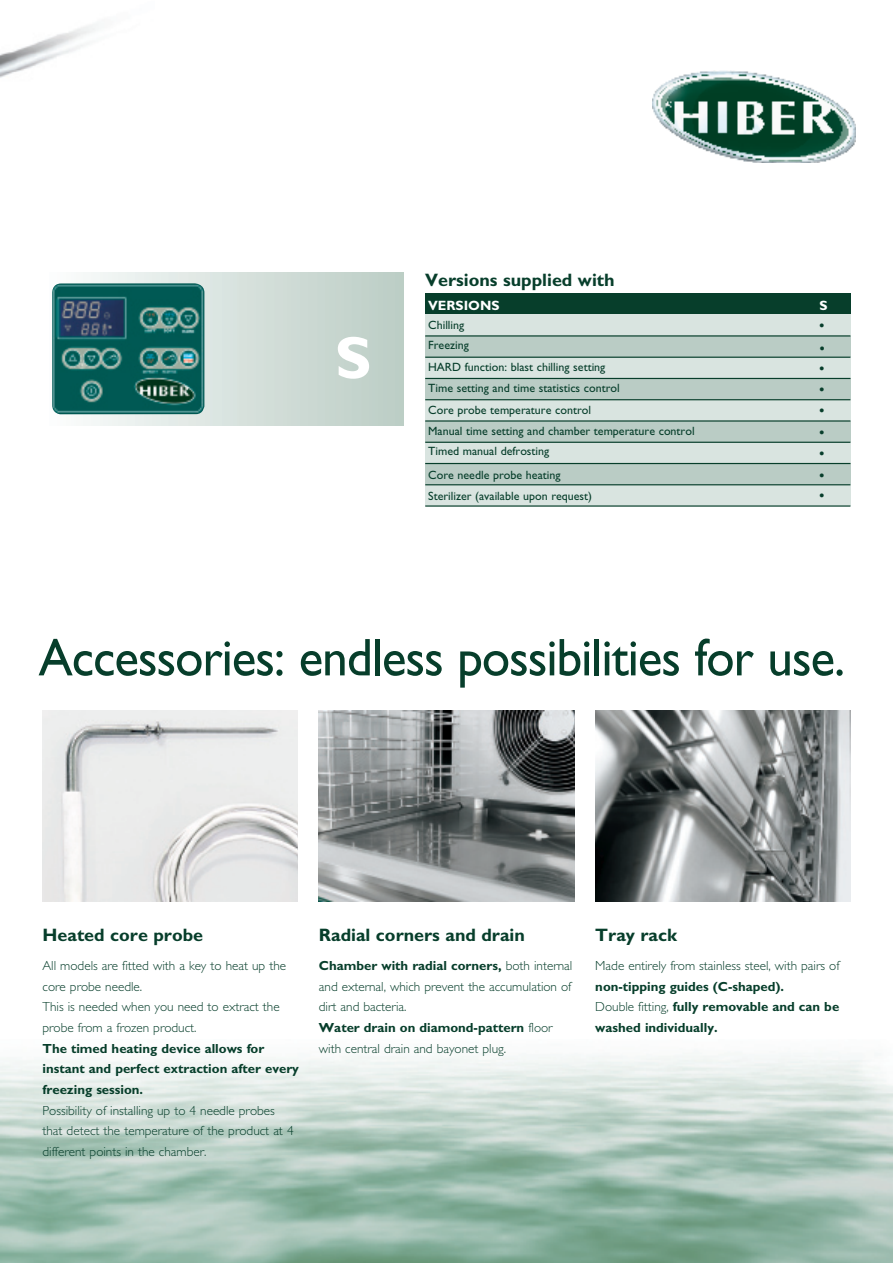
<style>
.page{position:relative;width:893px;height:1263px;background:#fff}
.page>*{position:absolute;margin:0;border:0;box-sizing:border-box;transform-origin:0 0}
.Normale{font:700 60px "Gill Sans";color:#fff}
.Normale-2{font:53.25px "Gill Sans";letter-spacing:-.02em;color:#073e2b;scale:.96 1}
.Normale-3{font:700 18px "Gill Sans";color:#073e2b}
.Normale-4{font:700 13.5px "Gill Sans";color:#fff}
.Normale-5{font:700 13.5px "Gill Sans";color:#073e2b}
._05_Testo_Sotto{font:300 13.2px/20.7px "Gill Sans";color:#073e2b}
._05_Testo_Sotto-2{font:700 13.2px/20.5px "Gill Sans";color:#073e2b}
.Normale-6{font:12px "Gill Sans";color:#073e2b}
.s1{font-weight:700}
.s2{font-weight:300}
</style>
<div class="page">
<img style="left:0;top:1055px;width:893px;height:208px">
<img style="left:653px;top:71px;width:203px;height:92px">
<img style="left:596px;top:710px;width:254px;height:191px">
<img style="left:319px;top:710px;width:255px;height:191px">
<img style="left:43px;top:710px;width:255px;height:191px">
<img style="left:0;top:24px;width:98px;height:54px">
<div style="left:43px;top:272px;width:361px;height:153px;background:linear-gradient(to right,#f7fafa,#bccdc5)"></div>
<img style="left:52px;top:283px;width:152px;height:131px">
<div style="left:425px;top:293px;width:425px;height:22px;background:#073e2b"></div>
<div style="left:425px;top:315px;width:425px;height:21px;background:#d9e4e0"></div>
<div style="left:425px;top:336px;width:425px;height:21px;background:#baccc5"></div>
<div style="left:425px;top:357px;width:425px;height:21px;background:#d9e4e0"></div>
<div style="left:425px;top:378px;width:425px;height:22px;background:#baccc5"></div>
<div style="left:425px;top:400px;width:425px;height:21px;background:#d9e4e0"></div>
<div style="left:425px;top:421px;width:425px;height:21px;background:#baccc5"></div>
<div style="left:425px;top:442px;width:425px;height:21px;background:#d9e4e0"></div>
<div style="left:425px;top:463px;width:425px;height:22px;background:#baccc5"></div>
<div style="left:425px;top:485px;width:425px;height:21px;background:#d9e4e0"></div>
<hr style="left:425px;top:335px;width:425px;height:2px;background:#073e2b">
<hr style="left:425px;top:357px;width:425px;height:1px;background:#073e2b">
<hr style="left:425px;top:378px;width:425px;height:1px;background:#073e2b">
<hr style="left:425px;top:399px;width:425px;height:1px;background:#073e2b">
<hr style="left:425px;top:420px;width:425px;height:2px;background:#073e2b">
<hr style="left:425px;top:442px;width:425px;height:1px;background:#073e2b">
<hr style="left:425px;top:463px;width:425px;height:1px;background:#073e2b">
<hr style="left:425px;top:484px;width:425px;height:1px;background:#073e2b">
<hr style="left:425px;top:505px;width:425px;height:2px;background:#073e2b">
<p class="Normale" style="left:335px;top:322px;width:38px">S</p>
<p class="Normale-3" style="left:425px;top:269px;width:191px">Versions supplied with</p>
<p class="Normale-4" style="left:428px;top:298px;width:19px">Versio</p>
<p class="Normale-4" style="left:480px;top:298px;width:19px">ns</p>
<p class="Normale-4" style="left:819px;top:297px;width:10px">S</p>
<p class="Normale-6" style="left:428px;top:318px;width:38px">Chilling</p>
<p class="Normale-5" style="left:819px;top:318px;width:6px">•</p>
<p class="Normale-6" style="left:428px;top:338px;width:42px">Freezing</p>
<p class="Normale-5" style="left:820px;top:340px;width:6px">•</p>
<p class="Normale-6" style="left:428px;top:360px;width:179px">HARD function: blast chilling setting</p>
<p class="Normale-5" style="left:819px;top:360px;width:6px">•</p>
<p class="Normale-6" style="left:428px;top:381px;width:193px">Time setting and time statistics control</p>
<p class="Normale-5" style="left:819px;top:381px;width:6px">•</p>
<p class="Normale-6" style="left:428px;top:403px;width:164px">Core probe temperature control</p>
<p class="Normale-5" style="left:819px;top:402px;width:6px">•</p>
<p class="Normale-6" style="left:428px;top:424px;width:268px">Manual time setting and chamber temperature control</p>
<p class="Normale-5" style="left:819px;top:425px;width:6px">•</p>
<p class="Normale-6" style="left:428px;top:444px;width:123px">Timed manual defrosting</p>
<p class="Normale-5" style="left:819px;top:446px;width:6px">•</p>
<p class="Normale-6" style="left:428px;top:468px;width:134px">Core needle probe heating</p>
<p class="Normale-5" style="left:819px;top:468px;width:6px">•</p>
<p class="Normale-6" style="left:428px;top:489px;width:165px">Sterilizer (available upon request)</p>
<p class="Normale-5" style="left:819px;top:488px;width:6px">•</p>
<p class="Normale-2" style="left:39px;top:627px;width:842px">Accessories: endless possibilities for use.</p>
<p class="Normale-3" style="left:43px;top:924px;width:162px">Heated core probe</p>
<p class="_05_Testo_Sotto" style="left:43px;top:955px;width:245px">All models are fitted with a key to heat up the core probe needle.</p>
<p class="_05_Testo_Sotto" style="left:43px;top:997px;width:239px">This is needed when you need to extract the probe from a frozen product.</p>
<p class="_05_Testo_Sotto-2" style="left:43px;top:1038px;width:258px">The timed heating device allows for instant and perfect extraction after every freezing session.</p>
<p class="_05_Testo_Sotto" style="left:43px;top:1100px;width:253px">Possibility of installing up to 4 needle probes that detect the temperature of the product at 4 different points in the chamber.</p>
<p class="Normale-3" style="left:319px;top:924px;width:208px">Radial corners and drain</p>
<p class="_05_Testo_Sotto" style="left:319px;top:955px;width:255px;text-align:justify"><span class="s1">Chamber with radial corners,</span> both internal and external, which prevent the accumulation of dirt and bacteria.</p>
<p class="_05_Testo_Sotto" style="left:319px;top:1017px;width:235px"><span class="s1">Water drain on diamond-pattern</span> floor with central drain and bayonet plug.</p>
<p class="Normale-3" style="left:595px;top:924px;width:83px">Tray rack</p>
<p class="_05_Testo_Sotto" style="left:595px;top:955px;width:246px">Made entirely from stainless steel, with pairs of <span class="s1">non-tipping guides (C-shaped).</span></p>
<p class="_05_Testo_Sotto-2" style="left:595px;top:996px;width:245px"><span class="s2">Double fitting,</span> fully removable and can be washed individually.</p>
</div>
